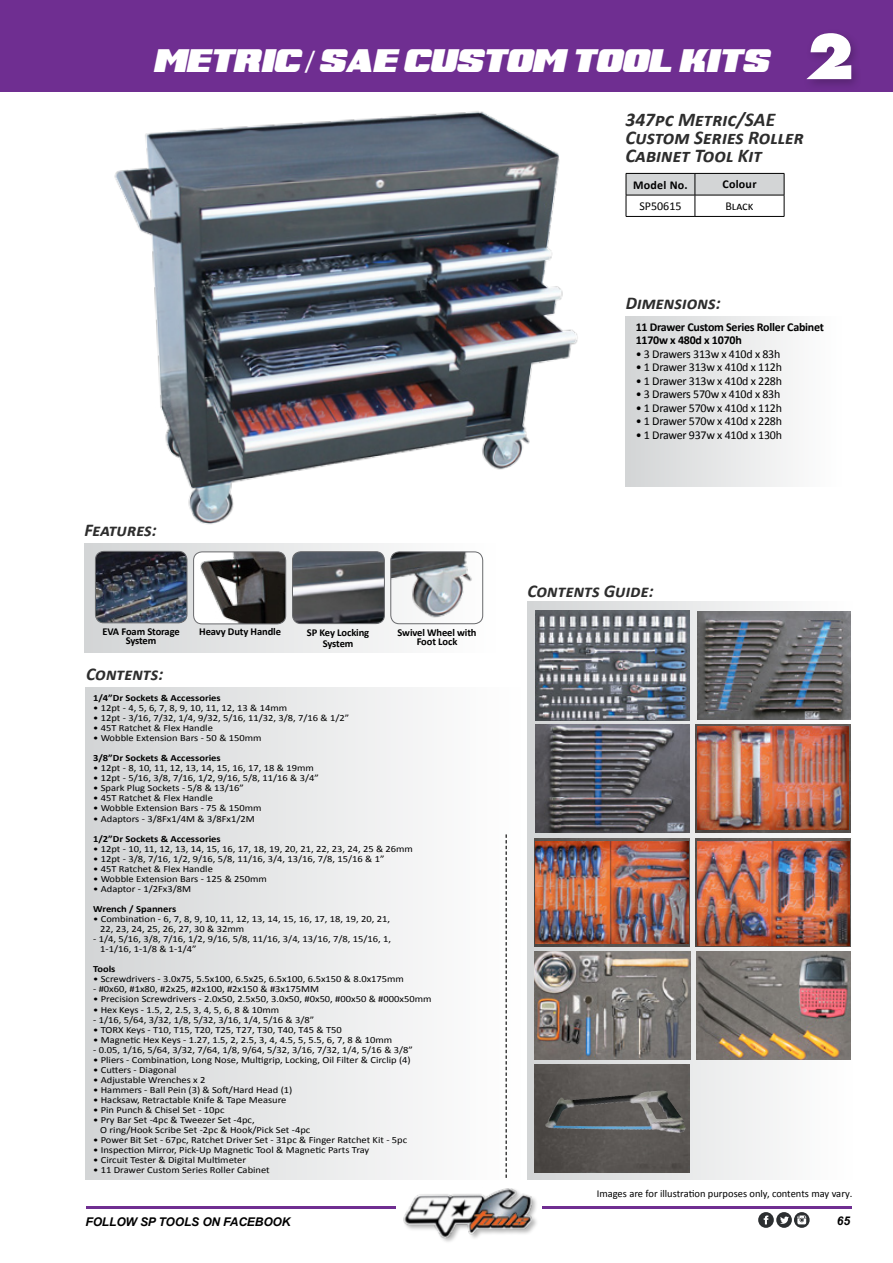
<style>
.page{position:relative;width:893px;height:1263px;background:#fff}
.page>*{position:absolute;margin:0;border:0;box-sizing:border-box;transform-origin:0 0}
.t1{font:italic 28.5px "Super Retro M54";color:#fff}
.t2{font:italic 700 19.5px/18px "Calibri";color:#2d2d2d}
.t3{font:italic 700 18px "Calibri";color:#2d2d2d}
.t4{font:12px "Calibri";letter-spacing:-.02em;color:#000}
.t5{font:700 12px/13.5px "Calibri";letter-spacing:-.02em;color:#000}
.t6{font:italic 700 12px "Arial";letter-spacing:-.01em;color:#000}
.t7{font:12px "Calibri";color:#000}
.t8{font:700 10.5px/9px "Calibri";letter-spacing:-.01em;color:#000;text-align:center}
.t9{font:10.5px "Calibri";color:#000}
.t10{font:9.45px/10.1px "Calibri";color:#000;scale:1.11 1}
.t11{font:700 9.45px "Calibri";color:#000;scale:1.11 1}
.s1{font-family:"Prestige Elite Std";font-weight:700;font-style:normal}
.s2{font-family:"Futura Std";font-weight:800;font-style:normal;font-size:60px}
</style>
<div class="page">
<div style="left:0;top:0;width:893px;height:92px;background:#6f2e91"></div>
<div style="left:802px;top:29px;width:60px;height:63px;background:#000;opacity:.22"></div>
<div style="left:626px;top:316px;width:216px;height:170px;background:linear-gradient(to right,#d3d5d6,#fff)"></div>
<hr style="left:626px;top:216px;width:69px;height:1px;background:#000">
<hr style="left:695px;top:216px;width:89px;height:1px;background:#000">
<svg style="left:626px;top:173px;width:159px;height:43px"></svg>
<hr style="left:626px;top:195px;width:69px;height:1px;background:#000">
<hr style="left:695px;top:195px;width:89px;height:1px;background:#000">
<svg style="left:84px;top:543px;width:400px;height:110px"></svg>
<img style="left:95px;top:551px;width:92px;height:72px">
<div style="left:95px;top:551px;width:92px;height:72px;border:1px solid #696a6d;border-radius:9px"></div>
<img style="left:196px;top:552px;width:90px;height:72px">
<div style="left:193px;top:552px;width:93px;height:72px;border:1px solid #696a6d;border-radius:9px"></div>
<img style="left:391px;top:552px;width:92px;height:72px">
<div style="left:391px;top:552px;width:92px;height:72px;border:1px solid #696a6d;border-radius:9px"></div>
<div style="left:85px;top:687px;width:437px;height:493px;background:linear-gradient(to right,#d3d5d6,#fefefe)"></div>
<svg style="left:506px;top:834px;width:1px;height:344px"></svg>
<svg style="left:528px;top:602px;width:323px;height:578px;fill:#eeeeef"></svg>
<img style="left:697px;top:611px;width:154px;height:108px">
<img style="left:536px;top:610px;width:154px;height:110px">
<img style="left:536px;top:724px;width:154px;height:109px">
<img style="left:696px;top:951px;width:154px;height:108px">
<img style="left:696px;top:839px;width:155px;height:108px">
<img style="left:696px;top:724px;width:155px;height:108px">
<img style="left:534px;top:1064px;width:155px;height:109px">
<img style="left:534px;top:839px;width:155px;height:108px">
<img style="left:534px;top:951px;width:156px;height:108px">
<img style="left:535px;top:842px;width:153px;height:102px">
<img style="left:545px;top:1090px;width:141px;height:43px">
<img style="left:698px;top:842px;width:152px;height:103px">
<img style="left:697px;top:727px;width:152px;height:102px">
<img style="left:292px;top:552px;width:92px;height:72px">
<div style="left:292px;top:551px;width:93px;height:73px;border:1px solid #696a6d;border-radius:9px"></div>
<img style="left:105px;top:111px;width:473px;height:433px">
<svg style="left:794px;top:1212px;width:16px;height:16px"></svg>
<svg style="left:776px;top:1212px;width:16px;height:16px"></svg>
<svg style="left:758px;top:1212px;width:16px;height:16px"></svg>
<svg style="left:764px;top:1215px;width:4px;height:9px"></svg>
<svg style="left:797px;top:1215px;width:9px;height:9px"></svg>
<svg style="left:780px;top:1216px;width:9px;height:8px"></svg>
<img style="left:403px;top:1188px;width:133px;height:53px">
<hr style="left:542px;top:1206px;width:309px;height:2px;background:#6f2e91">
<hr style="left:86px;top:1206px;width:310px;height:2px;background:#6f2e91">
<h1 class="t1" style="left:153px;top:49px;width:703px">METRIC?<span class="s1">/</span>SAE CUSTOM TOOL KITS <span class="s2">2</span></h1>
<h2 class="t2" style="left:625px;top:111px;width:180px">347pc Metric/SAE<br>Custom Series Roller<br>Cabinet Tool Kit</h2>
<p class="t5" style="left:633px;top:178px;width:56px">Model No.</p>
<p class="t5" style="left:722px;top:178px;width:36px">Colour</p>
<p class="t7" style="left:639px;top:199px;width:44px">SP50615</p>
<p class="t4" style="left:725px;top:198px;width:30px">Black</p>
<h3 class="t3" style="left:84px;top:519px;width:74px">Features:</h3>
<p class="t8" style="left:102px;top:627px;width:79px">EVA Foam Storage<br>System</p>
<p class="t8" style="left:199px;top:627px;width:83px">Heavy Duty Handle</p>
<p class="t8" style="left:307px;top:627px;width:64px;line-height:10.5px">SP Key Locking<br>System</p>
<p class="t8" style="left:397px;top:628px;width:81px">Swivel Wheel with<br>Foot Lock</p>
<h3 class="t3" style="left:86px;top:663px;width:79px">Contents:</h3>
<p class="t11" style="left:93px;top:692px;width:116px">1/4”Dr Sockets &amp; Accessories</p>
<p class="t10" style="left:93px;top:703px;width:176px">• 12pt - 4, 5, 6, 7, 8, 9, 10, 11, 12, 13 &amp; 14mm</p>
<p class="t10" style="left:93px;top:713px;width:232px">• 12pt - 3/16, 7/32, 1/4, 9/32, 5/16, 11/32, 3/8, 7/16 &amp; 1/2”</p>
<p class="t10" style="left:93px;top:723px;width:109px">• 45T Ratchet &amp; Flex Handle</p>
<p class="t10" style="left:93px;top:733px;width:153px">• Wobble Extension Bars - 50 &amp; 150mm</p>
<p class="t11" style="left:93px;top:752px;width:116px">3/8”Dr Sockets &amp; Accessories</p>
<p class="t10" style="left:93px;top:763px;width:200px">• 12pt - 8, 10, 11, 12, 13, 14, 15, 16, 17, 18 &amp; 19mm</p>
<p class="t10" style="left:93px;top:773px;width:205px">• 12pt - 5/16, 3/8, 7/16, 1/2, 9/16, 5/8, 11/16 &amp; 3/4”</p>
<p class="t10" style="left:93px;top:783px;width:137px">• Spark Plug Sockets - 5/8 &amp; 13/16”</p>
<p class="t10" style="left:93px;top:793px;width:109px">• 45T Ratchet &amp; Flex Handle</p>
<p class="t10" style="left:93px;top:803px;width:153px">• Wobble Extension Bars - 75 &amp; 150mm</p>
<p class="t10" style="left:93px;top:813px;width:147px">• Adaptors - 3/8Fx1/4M &amp; 3/8Fx1/2M</p>
<p class="t11" style="left:93px;top:832px;width:116px">1/2”Dr Sockets &amp; Accessories</p>
<p class="t10" style="left:93px;top:843px;width:290px">• 12pt - 10, 11, 12, 13, 14, 15, 16, 17, 18, 19, 20, 21, 22, 23, 24, 25 &amp; 26mm</p>
<p class="t10" style="left:93px;top:853px;width:264px">• 12pt - 3/8, 7/16, 1/2, 9/16, 5/8, 11/16, 3/4, 13/16, 7/8, 15/16 &amp; 1”</p>
<p class="t10" style="left:93px;top:864px;width:109px">• 45T Ratchet &amp; Flex Handle</p>
<p class="t10" style="left:93px;top:874px;width:158px">• Wobble Extension Bars - 125 &amp; 250mm</p>
<p class="t10" style="left:93px;top:884px;width:90px">• Adaptor - 1/2Fx3/8M</p>
<p class="t11" style="left:93px;top:903px;width:76px">Wrench / Spanners</p>
<p class="t10" style="left:100px;top:914px;width:263px;text-indent:-7px">• Combination - 6, 7, 8, 9, 10, 11, 12, 13, 14, 15, 16, 17, 18, 19, 20, 21,<br>22, 23, 24, 25, 26, 27, 30 &amp; 32mm</p>
<p class="t10" style="left:100px;top:934px;width:263px;text-indent:-7px">- 1/4, 5/16, 3/8, 7/16, 1/2, 9/16, 5/8, 11/16, 3/4, 13/16, 7/8, 15/16, 1,<br>1-1/16, 1-1/8 &amp; 1-1/4”</p>
<p class="t11" style="left:93px;top:963px;width:22px">Tools</p>
<p class="t10" style="left:93px;top:974px;width:282px">• Screwdrivers - 3.0x75, 5.5x100, 6.5x25, 6.5x100, 6.5x150 &amp; 8.0x175mm</p>
<p class="t10" style="left:93px;top:984px;width:205px">- #0x60, #1x80, #2x25, #2x100, #2x150 &amp; #3x175MM</p>
<p class="t10" style="left:93px;top:994px;width:306px">• Precision Screwdrivers - 2.0x50, 2.5x50, 3.0x50, #0x50, #00x50 &amp; #000x50mm</p>
<p class="t10" style="left:93px;top:1004px;width:169px">• Hex Keys - 1.5, 2, 2.5, 3, 4, 5, 6, 8 &amp; 10mm</p>
<p class="t10" style="left:93px;top:1014px;width:201px">- 1/16, 5/64, 3/32, 1/8, 5/32, 3/16, 1/4, 5/16 &amp; 3/8”</p>
<p class="t10" style="left:93px;top:1024px;width:226px">• TORX Keys - T10, T15, T20, T25, T27, T30, T40, T45 &amp; T50</p>
<p class="t10" style="left:93px;top:1034px;width:271px">• Magnetic Hex Keys - 1.27, 1.5, 2, 2.5, 3, 4, 4.5, 5, 5.5, 6, 7, 8 &amp; 10mm</p>
<p class="t10" style="left:93px;top:1044px;width:290px">- 0.05, 1/16, 5/64, 3/32, 7/64, 1/8, 9/64, 5/32, 3/16, 7/32, 1/4, 5/16 &amp; 3/8”</p>
<p class="t10" style="left:93px;top:1054px;width:288px">• Pliers - Combination, Long Nose, Multigrip, Locking, Oil Filter &amp; Circlip (4)</p>
<p class="t10" style="left:93px;top:1065px;width:77px">• Cutters - Diagonal</p>
<p class="t10" style="left:93px;top:1075px;width:103px">• Adjustable Wrenches x 2</p>
<p class="t10" style="left:93px;top:1085px;width:181px">• Hammers - Ball Pein (3) &amp; Soft/Hard Head (1)</p>
<p class="t10" style="left:93px;top:1095px;width:176px">• Hacksaw, Retractable Knife &amp; Tape Measure</p>
<p class="t10" style="left:93px;top:1105px;width:120px">• Pin Punch &amp; Chisel Set - 10pc</p>
<p class="t10" style="left:100px;top:1115px;width:191px;text-indent:-7px">• Pry Bar Set -4pc &amp; Tweezer Set -4pc,<br>O ring/Hook Scribe Set -2pc &amp; Hook/Pick Set -4pc</p>
<p class="t10" style="left:93px;top:1135px;width:284px">• Power Bit Set - 67pc, Ratchet Driver Set - 31pc &amp; Finger Ratchet Kit - 5pc</p>
<p class="t10" style="left:93px;top:1145px;width:250px">• Inspection Mirror, Pick-Up Magnetic Tool &amp; Magnetic Parts Tray</p>
<p class="t10" style="left:93px;top:1155px;width:139px">• Circuit Tester &amp; Digital Multimeter</p>
<p class="t10" style="left:93px;top:1165px;width:161px">• 11 Drawer Custom Series Roller Cabinet</p>
<h3 class="t3" style="left:626px;top:292px;width:96px">Dimensions:</h3>
<p class="t5" style="left:636px;top:320px;width:190px">11 Drawer Custom Series Roller Cabinet<br>1170w x 480d x 1070h</p>
<p class="t4" style="left:636px;top:346px;width:146px">• 3 Drawers 313w x 410d x 83h</p>
<p class="t4" style="left:636px;top:359px;width:148px">• 1 Drawer 313w x 410d x 112h</p>
<p class="t4" style="left:636px;top:373px;width:148px">• 1 Drawer 313w x 410d x 228h</p>
<p class="t4" style="left:636px;top:386px;width:146px">• 3 Drawers 570w x 410d x 83h</p>
<p class="t4" style="left:636px;top:400px;width:148px">• 1 Drawer 570w x 410d x 112h</p>
<p class="t4" style="left:636px;top:413px;width:148px">• 1 Drawer 570w x 410d x 228h</p>
<p class="t4" style="left:636px;top:427px;width:148px">• 1 Drawer 937w x 410d x 130h</p>
<h3 class="t3" style="left:528px;top:579px;width:128px">Contents Guide:</h3>
<p class="t9" style="left:597px;top:1187px;width:257px">Images are for illustration purposes only, contents may vary.</p>
<p class="t6" style="left:86px;top:1213px;width:206px">FOLLOW SP TOOLS ON FACEBOOK</p>
<p class="t6" style="left:837px;top:1213px;width:15px">65</p>
</div>
